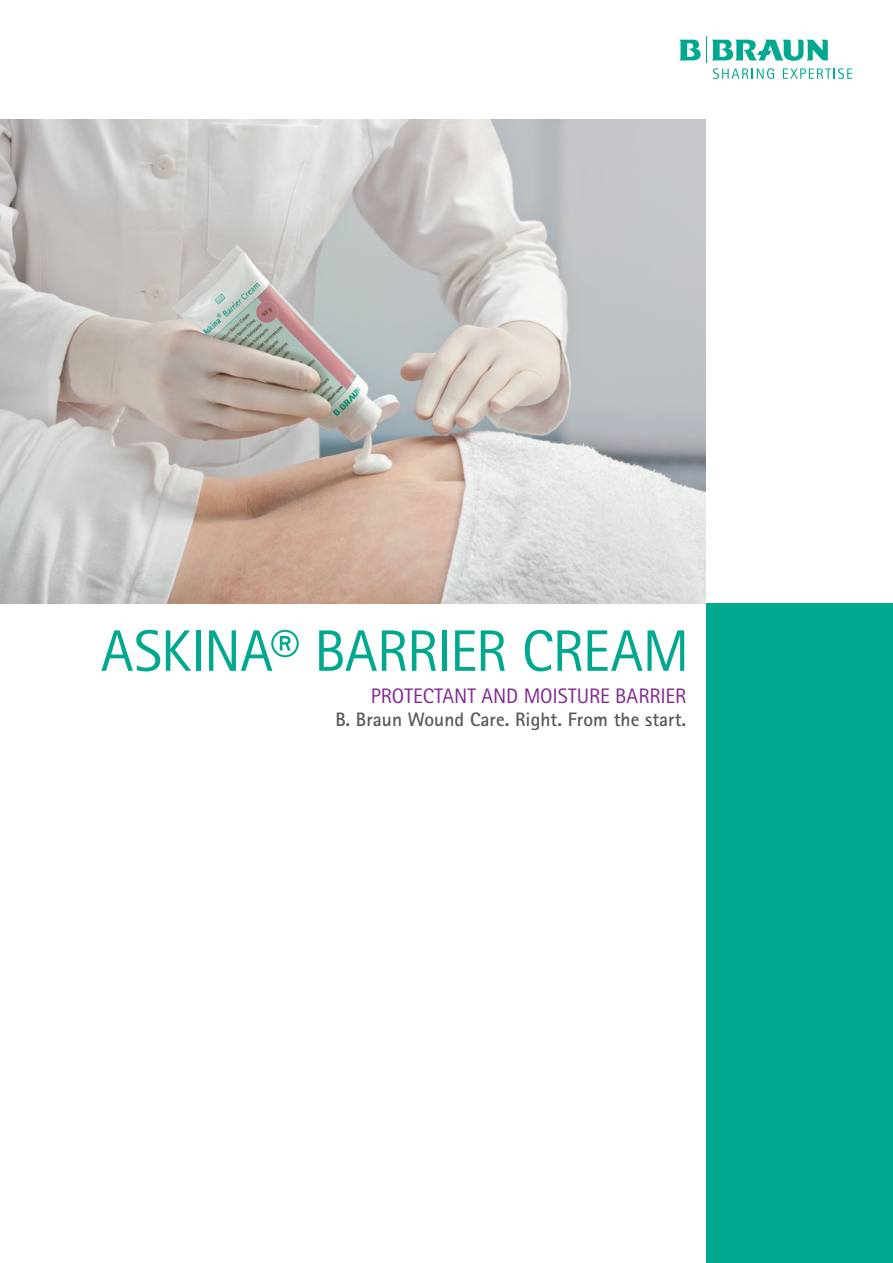
<style>
.page{position:relative;width:893px;height:1263px;background:#fff}
.page>*{position:absolute;margin:0;border:0;box-sizing:border-box;transform-origin:0 0}
.t1{font:58.5px "Rotis Sans Serif Pro";letter-spacing:-.015em;color:#00a88f}
.t2{font:21px "Rotis Sans Serif Pro";letter-spacing:-.005em;color:#812990}
.t3{font:700 19.5px "Rotis Sans Serif Pro";color:#58595b}
</style>
<div class="page">
<svg style="left:679px;top:37px;width:173px;height:42px"></svg>
<img style="left:0;top:120px;width:705px;height:484px">
<div style="left:706px;top:604px;width:187px;height:659px;background:#00a88f"></div>
<h1 class="t1" style="left:101px;top:616px;width:590px">ASKINA® BARRIER CREAM</h1>
<p class="t2" style="left:371px;top:684px;width:317px">PROTECTANT AND MOISTURE BARRIER</p>
<p class="t3" style="left:335px;top:707px;width:352px">B. Braun Wound Care. Right. From the start.</p>
</div>
